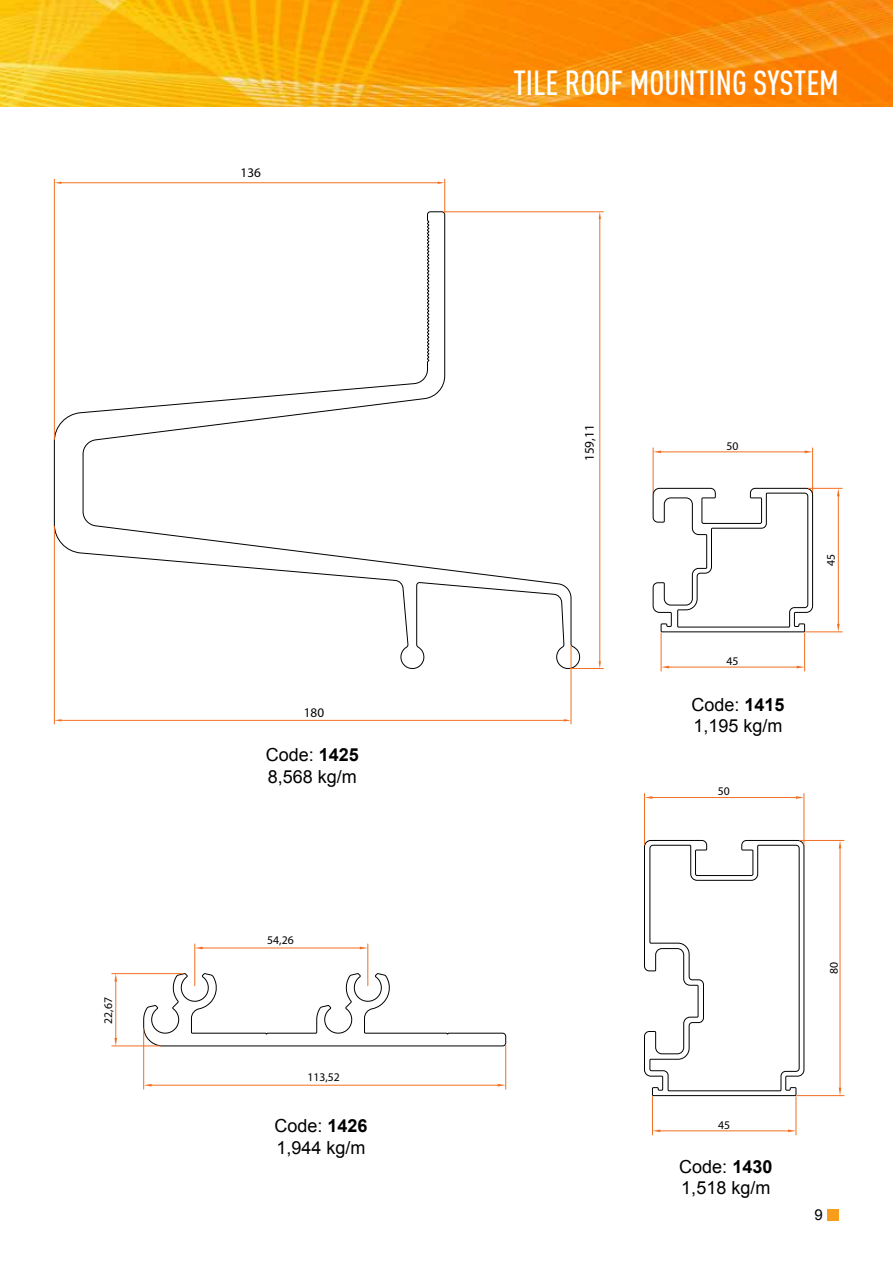
<style>
.page{position:relative;width:893px;height:1263px;background:#fff}
.page>*{position:absolute;margin:0;border:0;box-sizing:border-box;transform-origin:0 0}
.t1{font:500 34.05px "DIN Condens";color:#fff}
.t2{font:18px/21.6px "Arial";color:#000}
.t3{font:15px "Arial";color:#000}
.t4{font:13.2px "Myriad Pro";color:#000}
.t5{font:11.7px "Myriad Pro";color:#000}
.s1{font-weight:700}
</style>
<div class="page">
<div style="left:827px;top:1209px;width:12px;height:12px;background:#f99d1c"></div>
<img style="left:0;top:0;width:893px;height:107px">
<svg style="left:54px;top:211px;width:528px;height:462px"></svg>
<hr style="left:444px;top:211px;width:159px;height:1px;background:#f36f21">
<hr style="left:571px;top:668px;width:32px;height:1px;background:#f36f21">
<hr style="left:599px;top:219px;width:1px;height:442px;background:#f36f21">
<svg style="left:599px;top:212px;width:2px;height:7px"></svg>
<svg style="left:599px;top:661px;width:2px;height:7px"></svg>
<hr style="left:571px;top:646px;width:1px;height:78px;background:#f36f21">
<hr style="left:54px;top:526px;width:1px;height:198px;background:#f36f21">
<hr style="left:62px;top:720px;width:502px;height:1px;background:#f36f21">
<svg style="left:564px;top:719px;width:7px;height:2px"></svg>
<svg style="left:54px;top:719px;width:8px;height:2px"></svg>
<hr style="left:54px;top:179px;width:1px;height:260px;background:#f36f21">
<hr style="left:444px;top:179px;width:1px;height:34px;background:#f36f21">
<hr style="left:62px;top:182px;width:376px;height:1px;background:#f36f21">
<svg style="left:54px;top:182px;width:8px;height:2px"></svg>
<svg style="left:438px;top:182px;width:7px;height:2px"></svg>
<svg style="left:143px;top:972px;width:363px;height:75px"></svg>
<hr style="left:143px;top:1029px;width:1px;height:60px;background:#f36f21">
<hr style="left:505px;top:1045px;width:1px;height:44px;background:#f36f21">
<hr style="left:152px;top:1085px;width:346px;height:1px;background:#f36f21">
<svg style="left:144px;top:1084px;width:8px;height:2px"></svg>
<svg style="left:498px;top:1084px;width:8px;height:2px"></svg>
<hr style="left:112px;top:1045px;width:49px;height:1px;background:#f36f21">
<hr style="left:112px;top:973px;width:71px;height:1px;background:#f36f21">
<hr style="left:115px;top:981px;width:1px;height:57px;background:#f36f21">
<svg style="left:114px;top:1038px;width:3px;height:8px"></svg>
<svg style="left:114px;top:974px;width:3px;height:7px"></svg>
<hr style="left:194px;top:944px;width:1px;height:42px;background:#f36f21">
<hr style="left:367px;top:944px;width:1px;height:42px;background:#f36f21">
<hr style="left:203px;top:947px;width:157px;height:1px;background:#f36f21">
<svg style="left:195px;top:947px;width:8px;height:2px"></svg>
<svg style="left:360px;top:947px;width:8px;height:2px"></svg>
<svg style="left:644px;top:840px;width:161px;height:256px"></svg>
<hr style="left:644px;top:793px;width:1px;height:52px;background:#f36f21">
<hr style="left:803px;top:793px;width:1px;height:52px;background:#f36f21">
<hr style="left:652px;top:797px;width:144px;height:1px;background:#f36f21">
<svg style="left:645px;top:796px;width:7px;height:3px"></svg>
<svg style="left:796px;top:796px;width:8px;height:3px"></svg>
<hr style="left:800px;top:840px;width:44px;height:1px;background:#f36f21">
<hr style="left:797px;top:1095px;width:47px;height:1px;background:#f36f21">
<hr style="left:840px;top:848px;width:1px;height:239px;background:#f36f21">
<svg style="left:839px;top:841px;width:2px;height:7px"></svg>
<svg style="left:839px;top:1087px;width:2px;height:8px"></svg>
<hr style="left:652px;top:1097px;width:1px;height:38px;background:#f36f21">
<hr style="left:796px;top:1097px;width:1px;height:38px;background:#f36f21">
<hr style="left:660px;top:1130px;width:128px;height:1px;background:#f36f21">
<svg style="left:653px;top:1129px;width:7px;height:3px"></svg>
<svg style="left:788px;top:1129px;width:8px;height:3px"></svg>
<hr style="left:661px;top:633px;width:1px;height:38px;background:#f36f21">
<hr style="left:804px;top:633px;width:1px;height:38px;background:#f36f21">
<hr style="left:669px;top:667px;width:128px;height:1px;background:#f36f21">
<svg style="left:661px;top:666px;width:8px;height:2px"></svg>
<svg style="left:797px;top:666px;width:8px;height:2px"></svg>
<hr style="left:653px;top:448px;width:1px;height:45px;background:#f36f21">
<hr style="left:812px;top:448px;width:1px;height:45px;background:#f36f21">
<hr style="left:661px;top:451px;width:144px;height:1px;background:#f36f21">
<svg style="left:653px;top:450px;width:8px;height:3px"></svg>
<svg style="left:805px;top:450px;width:8px;height:3px"></svg>
<svg style="left:652px;top:487px;width:161px;height:146px"></svg>
<hr style="left:808px;top:488px;width:34px;height:1px;background:#f36f21">
<hr style="left:806px;top:631px;width:36px;height:1px;background:#f36f21">
<hr style="left:838px;top:496px;width:1px;height:128px;background:#f36f21">
<svg style="left:837px;top:488px;width:3px;height:8px"></svg>
<svg style="left:837px;top:624px;width:3px;height:8px"></svg>
<p class="t4" style="left:241px;top:164px;width:22px">136</p>
<p class="t5" style="left:101px;top:1024px;width:28px;rotate:-90deg">22,67</p>
<p class="t4" style="left:304px;top:705px;width:22px">180</p>
<p class="t2" style="left:266px;top:744px;width:95px">Code: <span class="s1">1425<br></span>8,568 kg/m</p>
<p class="t5" style="left:267px;top:933px;width:28px">54,26</p>
<p class="t5" style="left:307px;top:1070px;width:34px">113,52</p>
<p class="t2" style="left:274px;top:1115px;width:95px">Code: <span class="s1">1426<br></span>1,944 kg/m</p>
<h1 class="t1" style="left:513px;top:62px;width:327px">TILE ROOF MOUNTING SYSTEM</h1>
<p class="t4" style="left:581px;top:461px;width:38px;rotate:-90deg">159,11</p>
<p class="t5" style="left:727px;top:439px;width:14px">50</p>
<p class="t5" style="left:727px;top:654px;width:14px">45</p>
<p class="t2" style="left:691px;top:694px;width:95px">Code: <span class="s1">1415<br></span>1,195 kg/m</p>
<p class="t5" style="left:718px;top:784px;width:14px">50</p>
<p class="t5" style="left:823px;top:566px;width:14px;rotate:-90deg">45</p>
<p class="t5" style="left:827px;top:974px;width:14px;rotate:-90deg">80</p>
<p class="t5" style="left:718px;top:1117px;width:14px">45</p>
<p class="t2" style="left:679px;top:1155px;width:95px">Code: <span class="s1">1430<br></span>1,518 kg/m</p>
<p class="t3" style="left:814px;top:1205px;width:10px">9</p>
</div>
